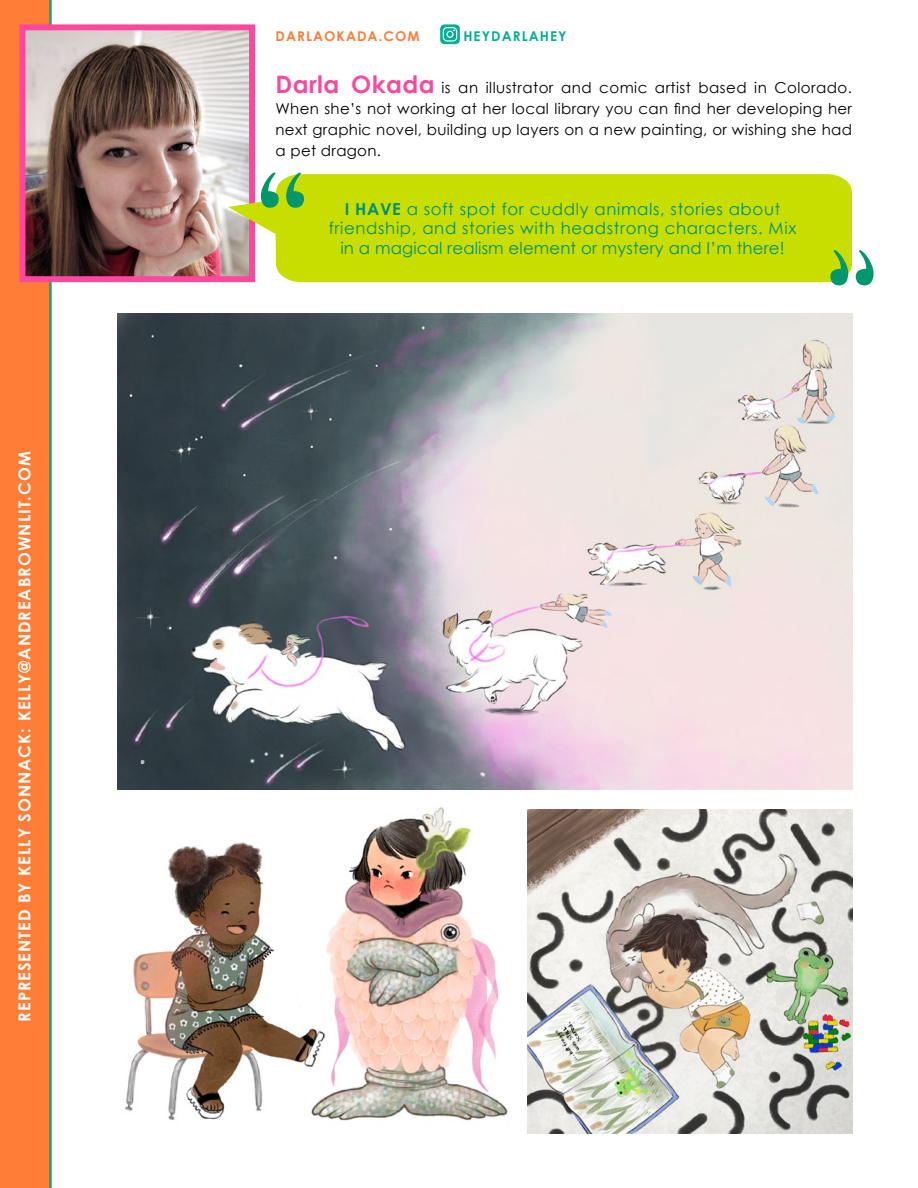
<style>
.page{position:relative;width:918px;height:1188px;background:#fff}
.page>*{position:absolute;margin:0;border:0;box-sizing:border-box;transform-origin:0 0}
.t1{font:16.5px/19.5px "Century Gothic";letter-spacing:.04em;color:#009074;text-align:center}
.t2{font:700 16.5px "Century Gothic";letter-spacing:.06em;color:#fff}
.t3{font:15px/21px "Century Gothic";letter-spacing:.02em;color:#000;text-align:justify}
.t4{font:700 13.5px "Century Gothic";letter-spacing:.08em;color:#ff7d37}
.t5{font:700 13.5px "Century Gothic";letter-spacing:.08em;color:#00b094}
.s1{font-weight:700;font-size:24px;color:#fc479e}
.s2{font-weight:700}
</style>
<div class="page">
<hr style="left:49px;top:0;width:3px;height:1188px;background:#00b094">
<div style="left:0;top:0;width:49px;height:1188px;background:#ff7d37"></div>
<svg style="left:440px;top:24px;width:20px;height:20px"></svg>
<img style="left:27px;top:31px;width:221px;height:244px">
<div style="left:20px;top:24px;width:235px;height:258px;border:6px solid #fc479e"></div>
<svg style="left:228px;top:174px;width:624px;height:108px;background:#c9da0d"></svg>
<svg style="left:830px;top:250px;width:44px;height:35px"></svg>
<svg style="left:261px;top:173px;width:43px;height:35px"></svg>
<img style="left:117px;top:314px;width:735px;height:475px">
<img style="left:125px;top:842px;width:181px;height:278px">
<img style="left:306px;top:807px;width:203px;height:317px">
<img style="left:528px;top:810px;width:324px;height:324px">
<p class="t2" style="left:14px;top:1022px;width:572px;rotate:-90deg">REPRESENTED BY KELLY SONNACK: KELLY@ANDREABROWNLIT.COM</p>
<p class="t4" style="left:276px;top:28px;width:146px">DARLAOKADA.COM</p>
<p class="t5" style="left:463px;top:28px;width:105px">HEYDARLAHEY</p>
<p class="t3" style="left:276px;top:77px;width:578px"><span class="s1">Darla Okada</span> is an illustrator and comic artist based in Colorado.<br>When she’s not working at her local library you can find her developing her next graphic novel, building up layers on a new painting, or wishing she had a pet dragon.</p>
<p class="t1" style="left:329px;top:199px;width:469px"><span class="s2">I HAVE</span> a soft spot for cuddly animals, stories about friendship, and stories with headstrong characters. Mix in a magical realism element or mystery and I’m there!</p>
</div>
